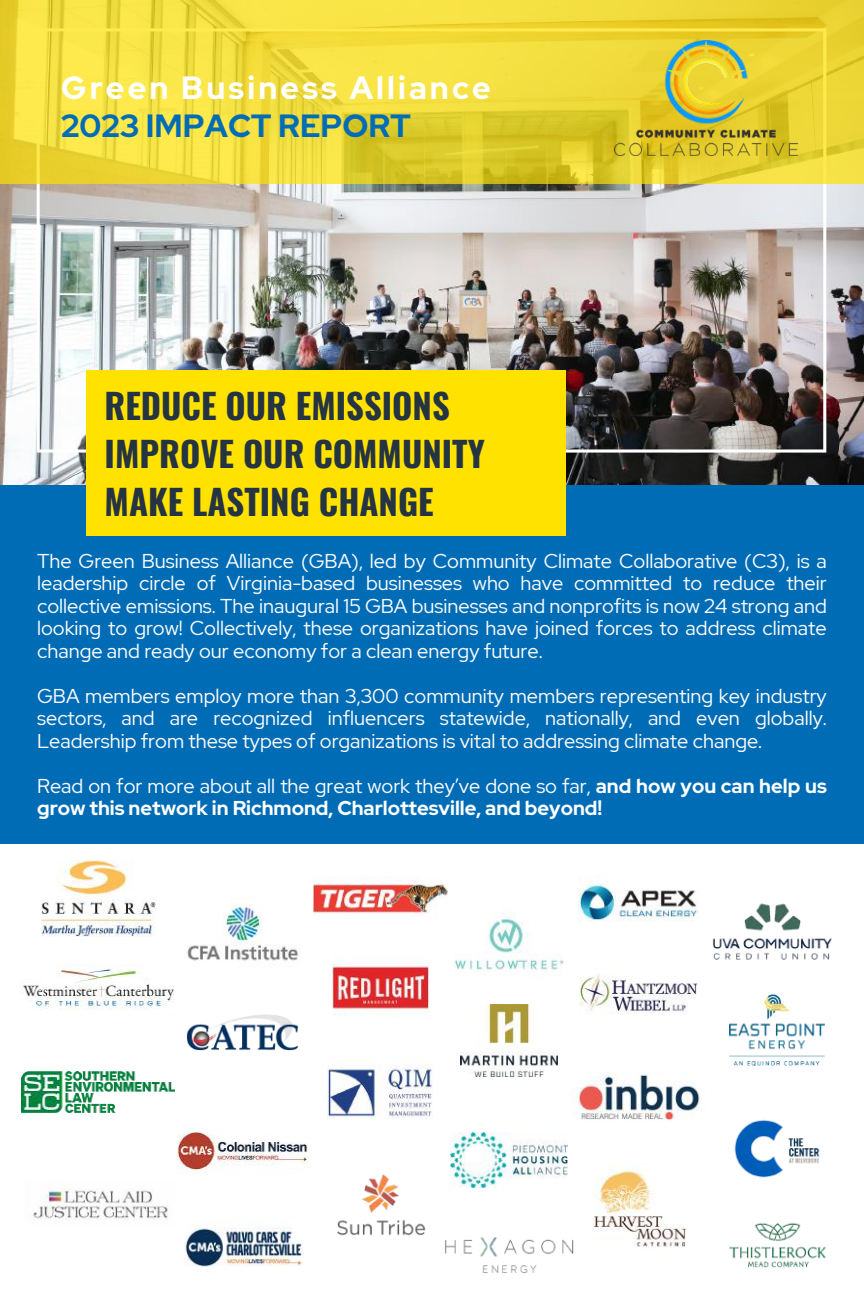
<style>
.page{position:relative;width:864px;height:1296px;background:#fff}
.page>*{position:absolute;margin:0;border:0;box-sizing:border-box;transform-origin:0 0}
.t1{font:700 34.6px/48px "Oswald";color:#253442}
.t2{font:700 32px "Red Hat Display";letter-spacing:.1em;color:#fff}
.t3{font:700 32px "Red Hat Display";color:#006cb6}
.t4{font:20px/22.4px "Red Hat Display";color:#fff;text-align:justify}
.t5{font:700 20px/22.4px "Red Hat Display";color:#fff}
.s1{font-weight:400}
</style>
<div class="page">
<img style="left:0;top:184px;width:864px;height:301px">
<img style="left:37px;top:184px;width:789px;height:269px">
<div style="left:0;top:485px;width:864px;height:359px;background:#006cb6"></div>
<svg style="left:0;top:0;width:864px;height:184px;background:#eed93a"></svg>
<img style="left:595px;top:40px;width:222px;height:86px">
<img style="left:615px;top:125px;width:183px;height:30px">
<div style="left:86px;top:370px;width:480px;height:165px;background:#ffe200"></div>
<img style="left:42px;top:860px;width:114px;height:77px">
<img style="left:187px;top:898px;width:127px;height:63px">
<img style="left:454px;top:913px;width:110px;height:58px">
<img style="left:314px;top:877px;width:133px;height:37px">
<img style="left:579px;top:882px;width:103px;height:39px">
<img style="left:332px;top:961px;width:96px;height:55px">
<img style="left:580px;top:974px;width:118px;height:40px">
<img style="left:327px;top:1062px;width:105px;height:58px">
<img style="left:33px;top:1189px;width:135px;height:31px">
<img style="left:184px;top:1227px;width:119px;height:40px">
<img style="left:734px;top:1120px;width:86px;height:58px">
<img style="left:593px;top:1166px;width:93px;height:81px">
<img style="left:337px;top:1174px;width:89px;height:62px">
<img style="left:571px;top:1073px;width:131px;height:48px">
<img style="left:20px;top:964px;width:154px;height:46px">
<img style="left:460px;top:1005px;width:98px;height:72px">
<img style="left:22px;top:1072px;width:153px;height:40px">
<img style="left:450px;top:1132px;width:117px;height:56px">
<img style="left:186px;top:1014px;width:113px;height:37px">
<img style="left:445px;top:1237px;width:129px;height:36px">
<img style="left:730px;top:995px;width:94px;height:70px">
<img style="left:729px;top:1222px;width:97px;height:46px">
<img style="left:177px;top:1128px;width:131px;height:44px">
<img style="left:682px;top:890px;width:150px;height:90px">
<h2 class="t2" style="left:61px;top:67px;width:431px">Green Business Alliance</h2>
<h2 class="t3" style="left:61px;top:104px;width:351px">2023 IMPACT REPORT</h2>
<h1 class="t1" style="left:105px;top:380px;width:382px">REDUCE OUR EMISSIONS<br>IMPROVE OUR COMMUNITY<br>MAKE LASTING CHANGE</h1>
<p class="t4" style="left:37px;top:549px;width:791px">The Green Business Alliance (GBA), led by Community Climate Collaborative (C3), is a leadership circle of Virginia-based businesses who have committed to reduce their collective emissions. The inaugural 15 GBA businesses and nonprofits is now 24 strong and looking to grow! Collectively, these organizations have joined forces to address climate change and ready our economy for a clean energy future.</p>
<p class="t4" style="left:37px;top:684px;width:791px">GBA members employ more than 3,300 community members representing key industry sectors, and are recognized influencers statewide, nationally, and even globally.<br>Leadership from these types of organizations is vital to addressing climate change.</p>
<p class="t5" style="left:37px;top:774px;width:791px"><span class="s1">Read on for more about all the great work they’ve done so far,</span> and how you can help us grow this network in Richmond, Charlottesville, and beyond!</p>
</div>
